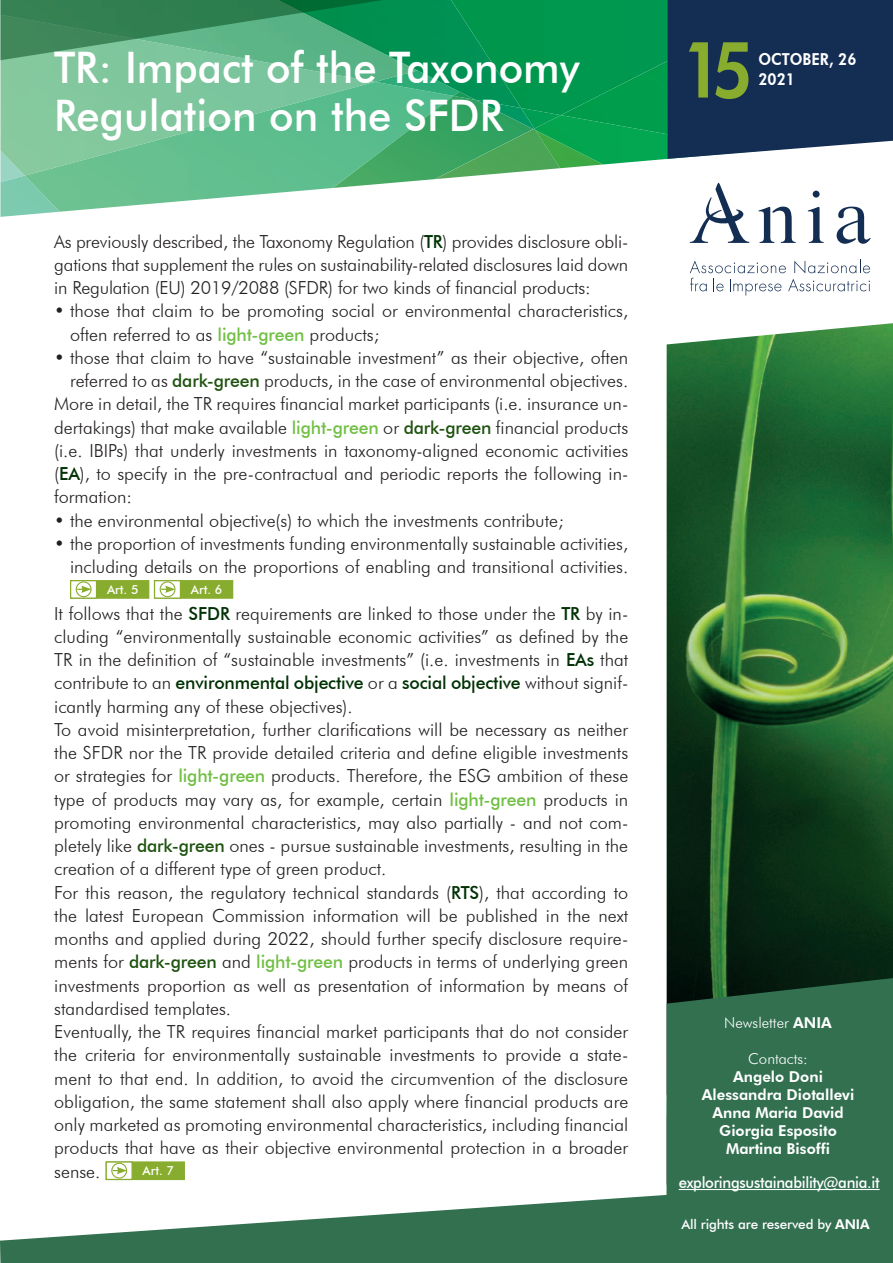
<style>
.page{position:relative;width:893px;height:1263px;background:#fff}
.page>*{position:absolute;margin:0;border:0;box-sizing:border-box;transform-origin:0 0}
.t1{font:800 78px "Futura BT";color:#88ac2e;scale:.85 1}
.t2{font:500 43.5px/48px "Futura BT";color:#fff;scale:.96 1}
.t3{font:300 18px/23.2px "Futura BT";color:#231f20}
.t4{font:800 16.5px "Futura BT";color:#fff;scale:.9 1}
.t5{font:500 15.75px "Futura BT";letter-spacing:-.02em;color:#fff;scale:.95 1}
.t6{font:800 15px/18px "Futura BT";color:#fff;text-align:center}
.t7{font:300 15px "Futura BT";color:#fff}
.t8{font:500 13.5px "Futura BT";letter-spacing:-.01em;color:#fff}
.t9{font:500 12.6px "Futura BT";color:#fff}
.s1{font-weight:500;color:#003104}
.s2{font-weight:500;color:#71bf44}
.s3{font-weight:500;color:#1f5310}
.s4{font-weight:800}
</style>
<div class="page">
<img style="left:667px;top:323px;width:226px;height:655px">
<img style="left:0;top:82px;width:25px;height:94px">
<img style="left:0;top:176px;width:56px;height:41px">
<img style="left:25px;top:82px;width:308px;height:130px">
<img style="left:333px;top:108px;width:142px;height:66px">
<img style="left:162px;top:174px;width:274px;height:38px">
<img style="left:435px;top:129px;width:125px;height:50px">
<svg style="left:475px;top:115px;width:59px;height:15px"></svg>
<img style="left:535px;top:164px;width:68px;height:4px">
<img style="left:534px;top:115px;width:134px;height:49px">
<div style="left:0;top:60px;width:278px;height:22px;background:#7ec69e"></div>
<img style="left:278px;top:0;width:173px;height:108px">
<img style="left:451px;top:0;width:110px;height:115px">
<img style="left:561px;top:0;width:107px;height:151px">
<svg style="left:0;top:0;width:383px;height:60px;background:#429869"></svg>
<div style="left:668px;top:0;width:225px;height:159px;background:#132d53"></div>
<svg style="left:690px;top:183px;width:59px;height:60px"></svg>
<svg style="left:758px;top:207px;width:38px;height:36px"></svg>
<svg style="left:808px;top:191px;width:16px;height:52px"></svg>
<svg style="left:837px;top:207px;width:34px;height:37px"></svg>
<svg style="left:690px;top:260px;width:180px;height:36px"></svg>
<svg style="left:0;top:1179px;width:893px;height:84px;fill:#327050"></svg>
<div style="left:667px;top:978px;width:226px;height:226px;background:#327050"></div>
<hr style="left:679px;top:1189px;width:201px;height:1px;background:#fff">
<div style="left:70px;top:580px;width:79px;height:19px;background:#88ac2e;border:1px solid #88ac2e"></div>
<svg style="left:70px;top:580px;width:27px;height:19px"></svg>
<div style="left:76px;top:581px;width:16px;height:16px;border:1px solid #88ac2e;border-radius:50%"></div>
<svg style="left:78px;top:585px;width:13px;height:8px"></svg>
<div style="left:154px;top:580px;width:79px;height:19px;background:#88ac2e;border:1px solid #88ac2e"></div>
<svg style="left:154px;top:580px;width:27px;height:19px"></svg>
<div style="left:160px;top:581px;width:15px;height:16px;border:1px solid #88ac2e;border-radius:50%"></div>
<svg style="left:161px;top:585px;width:14px;height:8px"></svg>
<div style="left:106px;top:1161px;width:79px;height:19px;background:#88ac2e;border:1px solid #88ac2e"></div>
<svg style="left:106px;top:1161px;width:27px;height:19px"></svg>
<div style="left:111px;top:1163px;width:16px;height:15px;border:1px solid #88ac2e;border-radius:50%"></div>
<svg style="left:113px;top:1167px;width:14px;height:7px"></svg>
<h2 class="t2" style="left:54px;top:43px;width:549px">TR: Impact of the Taxonomy<br>Regulation on the SFDR</h2>
<p class="t3" style="left:54px;top:229px;width:576px;text-align:justify">As previously described, the Taxonomy Regulation (<span class="s1">TR</span>) provides disclosure obli&shy;gations that supplement the rules on sustainability-related disclosures laid down in Regulation (EU) 2019/2088 (SFDR) for two kinds of financial products:</p>
<p class="t3" style="left:70px;top:299px;width:560px;text-indent:-16px">• those that claim to be promoting social or environmental characteristics, often referred to as <span class="s2">light-green</span> products;</p>
<p class="t3" style="left:54px;top:346px;width:576px">• those that claim to have “sustainable investment” as their objective, often</p>
<p class="t3" style="left:70px;top:369px;width:560px">referred to as <span class="s3">dark-green</span> products, in the case of environmental objectives.</p>
<p class="t3" style="left:54px;top:392px;width:575px">More in detail, the TR requires financial market participants (i.e. insurance un-</p>
<p class="t3" style="left:54px;top:415px;width:576px">dertakings) that make available <span class="s2">light-green</span> or <span class="s3">dark-green</span> financial products</p>
<p class="t3" style="left:54px;top:439px;width:576px">(i.e. IBIPs) that underly investments in taxonomy-aligned economic activities</p>
<p class="t3" style="left:54px;top:462px;width:576px">(<span class="s1">EA</span>), to specify in the pre-contractual and periodic reports the following in-</p>
<p class="t3" style="left:54px;top:485px;width:79px">formation:</p>
<p class="t3" style="left:54px;top:508px;width:511px">• the environmental objective(s) to which the investments contribute;</p>
<p class="t3" style="left:54px;top:532px;width:576px;text-align:right">• the proportion of investments funding environmentally sustainable activities, including details on the proportions of enabling and transitional activities.</p>
<p class="t9" style="left:107px;top:582px;width:33px">Art. 5</p>
<p class="t9" style="left:191px;top:582px;width:33px">Art. 6</p>
<p class="t3" style="left:54px;top:601px;width:576px">It follows that the <span class="s1">SFDR</span> requirements are linked to those under the <span class="s1">TR</span> by in&shy;cluding “environmentally sustainable economic activities” as defined by the TR in the definition of “sustainable investments” (i.e. investments in <span class="s1">EAs</span> that contribute to an <span class="s1">environmental objective</span> or a <span class="s1">social objective</span> without signif&shy;icantly harming any of these objectives).<br>To avoid misinterpretation, further clarifications will be necessary as neither the SFDR nor the TR provide detailed criteria and define eligible investments or strategies for <span class="s2">light-green</span> products. Therefore, the ESG ambition of these type of products may vary as, for example, certain <span class="s2">light-green</span> products in promoting environmental characteristics, may also partially - and not com&shy;pletely like <span class="s3">dark-green</span> ones - pursue sustainable investments, resulting in the creation of a different type of green product.<br>For this reason, the regulatory technical standards (<span class="s1">RTS</span>), that according to the latest European Commission information will be published in the next months and applied during 2022, should further specify disclosure require&shy;ments for <span class="s3">dark-green</span> and <span class="s2">light-green</span> products in terms of underlying green investments proportion as well as presentation of information by means of standardised templates.<br>Eventually, the TR requires financial market participants that do not consider the criteria for environmentally sustainable investments to provide a state&shy;ment to that end. In addition, to avoid the circumvention of the disclosure obligation, the same statement shall also apply where financial products are only marketed as promoting environmental characteristics, including financial products that have as their objective environmental protection in a broader sense.</p>
<p class="t9" style="left:143px;top:1163px;width:33px">Art. 7</p>
<h1 class="t1" style="left:682px;top:22px;width:85px">15</h1>
<p class="t4" style="left:758px;top:50px;width:110px">OCTOBER, 26</p>
<p class="t4" style="left:758px;top:69px;width:42px">2021</p>
<p class="t7" style="left:724px;top:1013px;width:109px">Newsletter <span class="s4">ANIA</span></p>
<p class="t7" style="left:748px;top:1049px;width:61px">Contacts:</p>
<p class="t6" style="left:702px;top:1067px;width:154px">Angelo Doni<br>Alessandra Diotallevi<br>Anna Maria David<br>Giorgia Esposito<br>Martina Bisoffi</p>
<p class="t5" style="left:679px;top:1172px;width:213px">exploringsustainability@ania.it</p>
<p class="t8" style="left:681px;top:1215px;width:190px">All rights are reserved by <span class="s4">ANIA</span></p>
</div>
